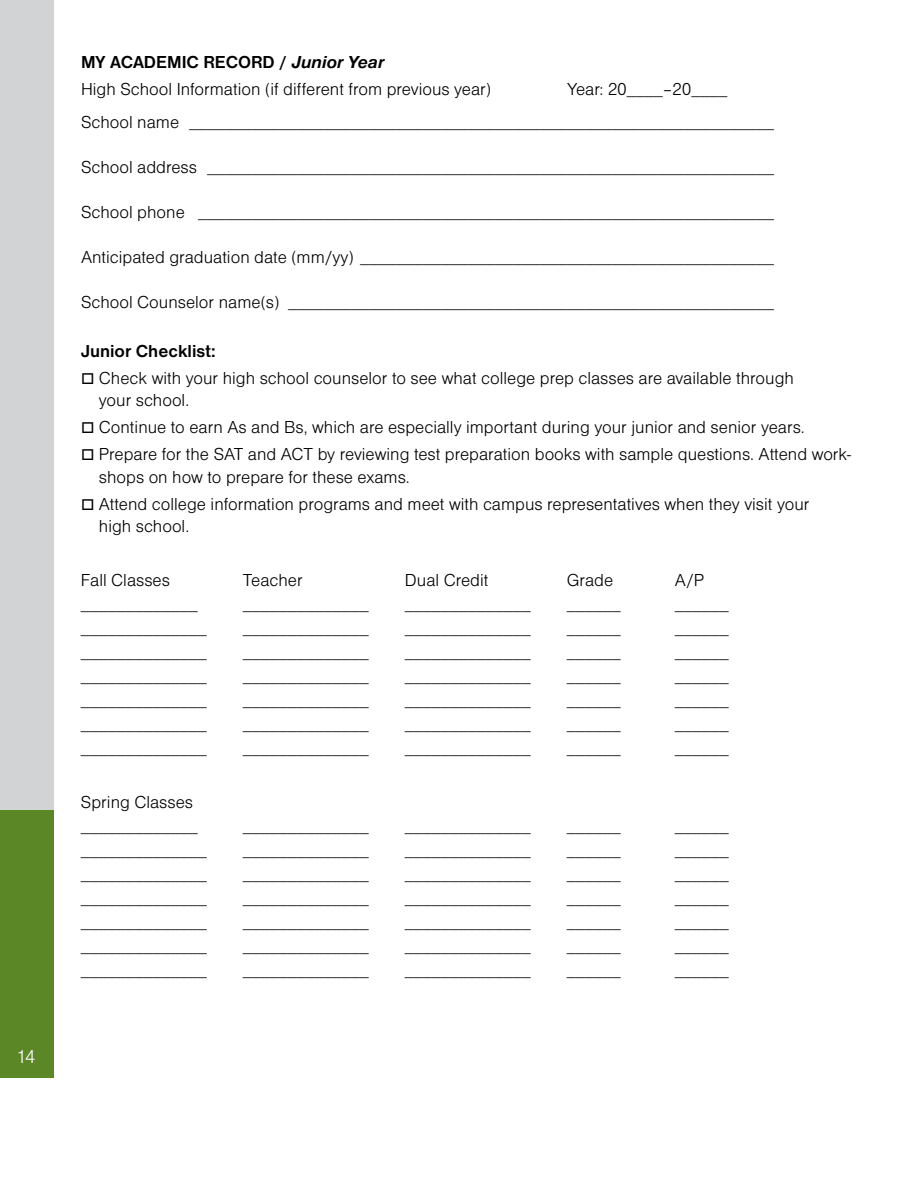
<style>
.page{position:relative;width:918px;height:1188px;background:#fff}
.page>*{position:absolute;margin:0;border:0;box-sizing:border-box;transform-origin:0 0}
.t1{font:19.5px "Nimbus San D Ligh";color:#fff}
.t2{font:18px/22.5px "Nimbus San D Ligh";color:#000}
.t3{font:700 18px "Nimbus San D";color:#000}
.s1{font-style:italic}
</style>
<div class="page">
<div style="left:0;top:0;width:54px;height:1011px;background:#d1d3d4"></div>
<div style="left:0;top:810px;width:54px;height:267px;background:#5c8727"></div>
<p class="t1" style="left:19px;top:1046px;width:18px">14</p>
<p class="t3" style="left:81px;top:52px;width:305px">MY ACADEMIC RECORD / <span class="s1">Junior Year</span></p>
<p class="t2" style="left:81px;top:78px;width:412px">High School Information (if different from previous year)</p>
<p class="t2" style="left:81px;top:73px;width:694px;line-height:33px;text-indent:486px">Year: 20____–20____<br>School name _________________________________________________________________</p>
<p class="t2" style="left:81px;top:156px;width:694px">School address _______________________________________________________________</p>
<p class="t2" style="left:81px;top:201px;width:694px">School phone ________________________________________________________________</p>
<p class="t2" style="left:81px;top:246px;width:694px">Anticipated graduation date (mm/yy) ______________________________________________</p>
<p class="t2" style="left:81px;top:291px;width:694px">School Counselor name(s) ______________________________________________________</p>
<p class="t3" style="left:81px;top:341px;width:136px">Junior Checklist:</p>
<p class="t2" style="left:99px;top:366px;width:697px;text-indent:-18px">□ Check with your high school counselor to see what college prep classes are available through your school.</p>
<p class="t2" style="left:81px;top:416px;width:725px">□ Continue to earn As and Bs, which are especially important during your junior and senior years.</p>
<p class="t2" style="left:99px;top:443px;width:754px;text-indent:-18px">□ Prepare for the SAT and ACT by reviewing test preparation books with sample questions. Attend work&shy;shops on how to prepare for these exams.</p>
<p class="t2" style="left:99px;top:492px;width:712px;text-indent:-18px">□ Attend college information programs and meet with campus representatives when they visit your high school.</p>
<p class="t2" style="left:81px;top:569px;width:90px">Fall Classes</p>
<p class="t2" style="left:243px;top:569px;width:61px">Teacher</p>
<p class="t2" style="left:405px;top:569px;width:85px">Dual Credit</p>
<p class="t2" style="left:567px;top:569px;width:48px">Grade</p>
<p class="t2" style="left:675px;top:569px;width:31px">A/P</p>
<p class="t2" style="left:81px;top:593px;width:119px">_____________</p>
<p class="t2" style="left:243px;top:593px;width:127px">______________</p>
<p class="t2" style="left:405px;top:593px;width:127px">______________</p>
<p class="t2" style="left:567px;top:593px;width:55px">______</p>
<p class="t2" style="left:675px;top:593px;width:55px">______</p>
<p class="t2" style="left:81px;top:617px;width:128px">______________</p>
<p class="t2" style="left:243px;top:617px;width:127px">______________</p>
<p class="t2" style="left:405px;top:617px;width:127px">______________</p>
<p class="t2" style="left:567px;top:617px;width:55px">______</p>
<p class="t2" style="left:675px;top:617px;width:55px">______</p>
<p class="t2" style="left:81px;top:641px;width:128px">______________</p>
<p class="t2" style="left:243px;top:641px;width:127px">______________</p>
<p class="t2" style="left:405px;top:641px;width:127px">______________</p>
<p class="t2" style="left:567px;top:641px;width:55px">______</p>
<p class="t2" style="left:675px;top:641px;width:55px">______</p>
<p class="t2" style="left:81px;top:665px;width:128px">______________</p>
<p class="t2" style="left:243px;top:665px;width:127px">______________</p>
<p class="t2" style="left:405px;top:665px;width:127px">______________</p>
<p class="t2" style="left:567px;top:665px;width:55px">______</p>
<p class="t2" style="left:675px;top:665px;width:55px">______</p>
<p class="t2" style="left:81px;top:689px;width:128px">______________</p>
<p class="t2" style="left:243px;top:689px;width:127px">______________</p>
<p class="t2" style="left:405px;top:689px;width:127px">______________</p>
<p class="t2" style="left:567px;top:689px;width:55px">______</p>
<p class="t2" style="left:675px;top:689px;width:55px">______</p>
<p class="t2" style="left:81px;top:713px;width:128px">______________</p>
<p class="t2" style="left:243px;top:713px;width:127px">______________</p>
<p class="t2" style="left:405px;top:713px;width:127px">______________</p>
<p class="t2" style="left:567px;top:713px;width:55px">______</p>
<p class="t2" style="left:675px;top:713px;width:55px">______</p>
<p class="t2" style="left:81px;top:737px;width:128px">______________</p>
<p class="t2" style="left:243px;top:737px;width:127px">______________</p>
<p class="t2" style="left:405px;top:737px;width:127px">______________</p>
<p class="t2" style="left:567px;top:737px;width:55px">______</p>
<p class="t2" style="left:675px;top:737px;width:55px">______</p>
<p class="t2" style="left:81px;top:790px;width:119px;line-height:24px">Spring Classes _____________</p>
<p class="t2" style="left:243px;top:815px;width:127px">______________</p>
<p class="t2" style="left:405px;top:815px;width:127px">______________</p>
<p class="t2" style="left:567px;top:815px;width:55px">______</p>
<p class="t2" style="left:675px;top:815px;width:55px">______</p>
<p class="t2" style="left:81px;top:839px;width:128px">______________</p>
<p class="t2" style="left:243px;top:839px;width:127px">______________</p>
<p class="t2" style="left:405px;top:839px;width:127px">______________</p>
<p class="t2" style="left:567px;top:839px;width:55px">______</p>
<p class="t2" style="left:675px;top:839px;width:55px">______</p>
<p class="t2" style="left:81px;top:863px;width:128px">______________</p>
<p class="t2" style="left:243px;top:863px;width:127px">______________</p>
<p class="t2" style="left:405px;top:863px;width:127px">______________</p>
<p class="t2" style="left:567px;top:863px;width:55px">______</p>
<p class="t2" style="left:675px;top:863px;width:55px">______</p>
<p class="t2" style="left:81px;top:887px;width:128px">______________</p>
<p class="t2" style="left:243px;top:887px;width:127px">______________</p>
<p class="t2" style="left:405px;top:887px;width:127px">______________</p>
<p class="t2" style="left:567px;top:887px;width:55px">______</p>
<p class="t2" style="left:675px;top:887px;width:55px">______</p>
<p class="t2" style="left:81px;top:911px;width:128px">______________</p>
<p class="t2" style="left:243px;top:911px;width:127px">______________</p>
<p class="t2" style="left:405px;top:911px;width:127px">______________</p>
<p class="t2" style="left:567px;top:911px;width:55px">______</p>
<p class="t2" style="left:675px;top:911px;width:55px">______</p>
<p class="t2" style="left:81px;top:935px;width:128px">______________</p>
<p class="t2" style="left:243px;top:935px;width:127px">______________</p>
<p class="t2" style="left:405px;top:935px;width:127px">______________</p>
<p class="t2" style="left:567px;top:935px;width:55px">______</p>
<p class="t2" style="left:675px;top:935px;width:55px">______</p>
<p class="t2" style="left:81px;top:959px;width:128px">______________</p>
<p class="t2" style="left:243px;top:959px;width:127px">______________</p>
<p class="t2" style="left:405px;top:959px;width:127px">______________</p>
<p class="t2" style="left:567px;top:959px;width:55px">______</p>
<p class="t2" style="left:675px;top:959px;width:55px">______</p>
</div>
